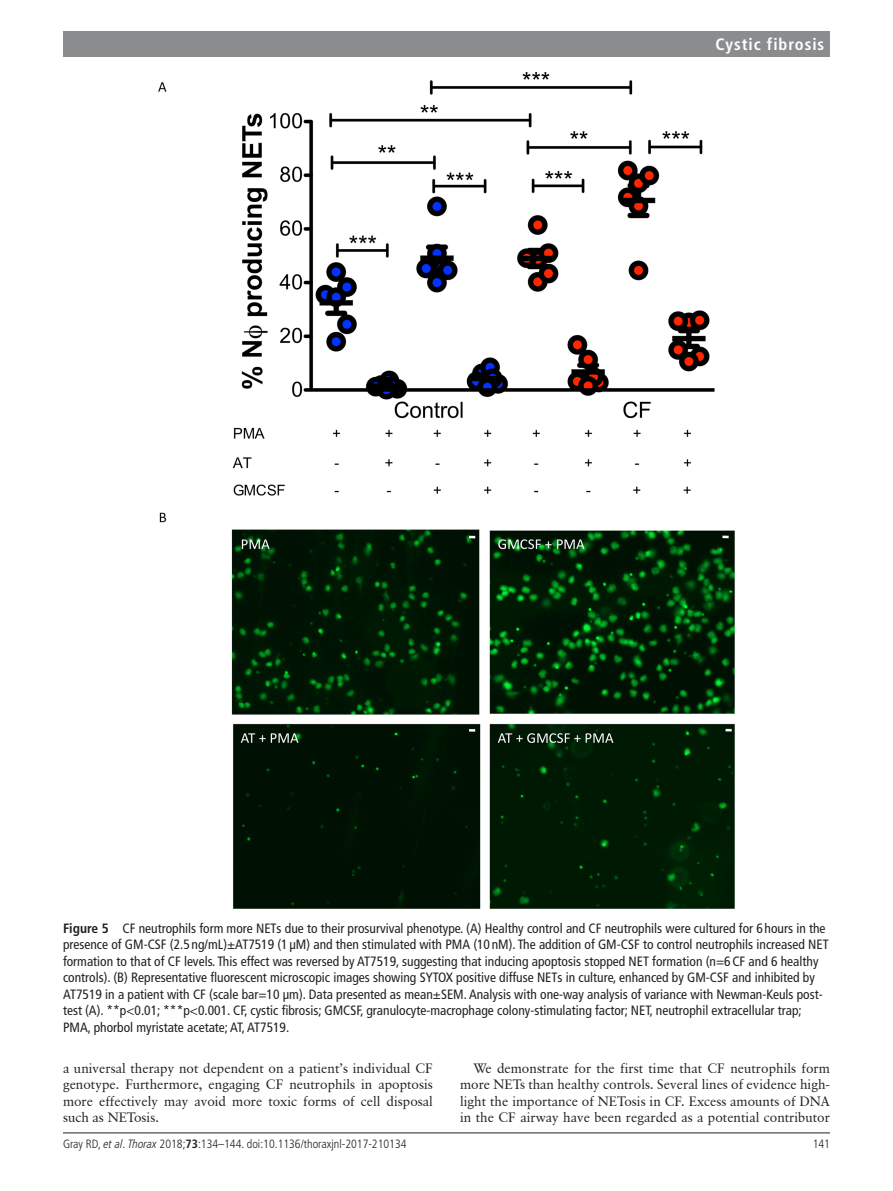
<style>
.page{position:relative;width:893px;height:1191px;background:#fff}
.page>*{position:absolute;margin:0;border:0;box-sizing:border-box;transform-origin:0 0}
.t1{font:700 condensed 16.5px "Frutiger LT Pro";letter-spacing:.055em;color:#fff}
.t2{font:condensed 13.5px/16.5px "Frutiger LT Pro";color:#231f20}
.t3{font:13.5px/16.5px "Classical Garamond BT";color:#231f20;text-align:justify}
.t4{font:300 condensed 12px "Frutiger LT Pro";color:#231f20}
.s1{font-weight:700}
.s2{font-style:italic}
</style>
<div class="page">
<hr style="left:63px;top:1132px;width:767px;height:1px;background:#231f20">
<div style="left:63px;top:31px;width:767px;height:25px;background:#8a8c8e"></div>
<img style="left:159px;top:72px;width:575px;height:836px">
<p class="t1" style="left:715px;top:34px;width:110px">Cystic fibrosis</p>
<p class="t2" style="left:63px;top:920px;width:767px"><span class="s1">Figure 5</span> CF neutrophils form more NETs due to their prosurvival phenotype. (A) Healthy control and CF neutrophils were cultured for 6 hours in the presence of GM-CSF (2.5 ng/mL)±AT7519 (1 µM) and then stimulated with PMA (10 nM). The addition of GM-CSF to control neutrophils increased NET formation to that of CF levels. This effect was reversed by AT7519, suggesting that inducing apoptosis stopped NET formation (n=6CF and 6 healthy controls). (B) Representative fluorescent microscopic images showing SYTOX positive diffuse NETs in culture, enhanced by GM-CSF and inhibited by AT7519 in a patient with CF (scale bar=10 µm). Data presented as mean±SEM. Analysis with one-way analysis of variance with Newman-Keuls post&shy;test (A). **p&lt;0.01; ***p&lt;0.001. CF, cystic fibrosis; GMCSF, granulocyte-macrophage colony-stimulating factor; NET, neutrophil extracellular trap; PMA, phorbol myristate acetate; AT, AT7519.</p>
<p class="t3" style="left:63px;top:1059px;width:371px">a universal therapy not dependent on a patient’s individual CF genotype. Furthermore, engaging CF neutrophils in apoptosis more effectively may avoid more toxic forms of cell disposal such as NETosis.</p>
<p class="t3" style="left:460px;top:1059px;width:371px;text-indent:14px">We demonstrate for the first time that CF neutrophils form more NETs than healthy controls. Several lines of evidence high&shy;light the importance of NETosis in CF. Excess amounts of DNA in the CF airway have been regarded as a potential contributor</p>
<p class="t4" style="left:63px;top:1136px;width:345px">Gray RD, <span class="s2">et al</span>. <span class="s2">Thorax</span> 2018;<span class="s1">73</span>:134–144. doi:10.1136/thoraxjnl-2017-210134</p>
<p class="t4" style="left:813px;top:1136px;width:19px">141</p>
</div>
